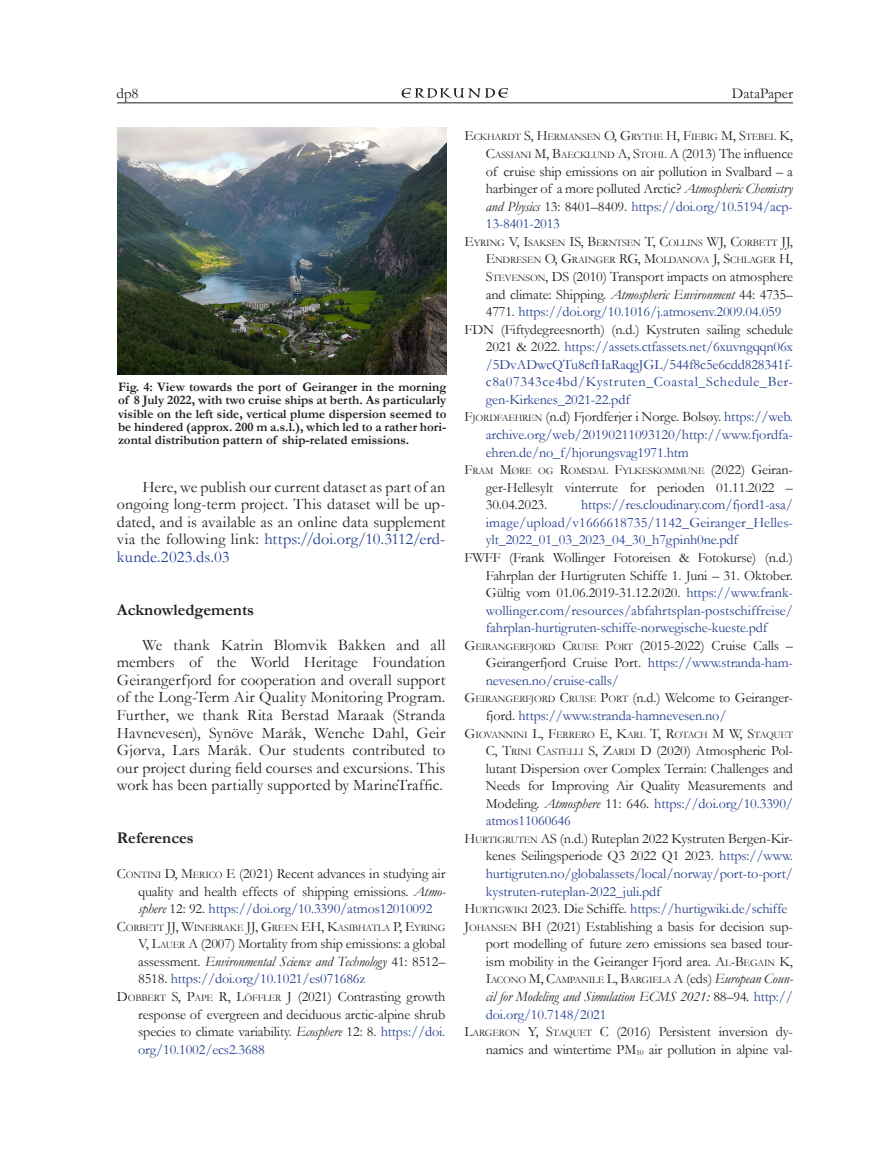
<style>
.page{position:relative;width:893px;height:1170px;background:#fff}
.page>*{position:absolute;margin:0;border:0;box-sizing:border-box;transform-origin:0 0}
.Fließtext{font:16.5px/17.5px "Garamond";letter-spacing:-.005em;color:#253f8e}
.EK_Überschriften{font:700 16.5px "Garamond";color:#231f20}
.Fließtext-2{font:16.05px/17.5px "Garamond";letter-spacing:.005em;color:#231f20;text-align:justify}
.t1{font:15px "Garamond";color:#231f20}
.References{font:14.25px/17.5px "Garamond";letter-spacing:-.01em;color:#231f20;text-align:justify}
.References-2{font:14.25px/17.5px "Garamond";letter-spacing:-.01em;color:#253f8e;text-align:justify}
.References-3{font:italic 14.25px/17.5px "Garamond";letter-spacing:-.01em;color:#231f20}
.EK_Abbildungsunterschriften{font:700 13.05px/13px "Garamond";color:#231f20;text-align:justify}
.References-4{font:10.05px/17.5px "Garamond";letter-spacing:-.015em;color:#231f20;text-align:right}
.s1{font-size:16.05px;color:#231f20}
.s2{font-style:inherit}
.s3{font-size:10.05px}
.s4{font-style:italic}
.s5{color:#253f8e}
.s6{font-size:14.25px}
.s7{color:#231f20}
.s8{font-size:10.05px;color:#231f20}
.s9{font-style:italic;font-size:14.25px}
.s10{font-style:normal}
.s11{font-style:normal;color:#253f8e}
</style>
<div class="page">
<hr style="left:117px;top:103px;width:676px;height:1px;background:#231f20">
<svg style="left:402px;top:88px;width:106px;height:10px"></svg>
<img style="left:118px;top:128px;width:328px;height:246px">
<p class="t1" style="left:116px;top:83px;width:24px">dp8</p>
<p class="t1" style="left:732px;top:83px;width:63px">DataPaper</p>
<p class="EK_Abbildungsunterschriften" style="left:118px;top:381px;width:330px">Fig. 4: View towards the port of Geiranger in the morning of 8 July 2022, with two cruise ships at berth. As particularly visible on the left side, vertical plume dispersion seemed to be hindered (approx. 200 m a.s.l.), which led to a rather hori&shy;zontal distribution pattern of ship-related emissions.</p>
<p class="Fließtext-2" style="left:117px;top:477px;width:330px;text-indent:26px">Here, we publish our current dataset as part of an ongoing long-term project. This dataset will be up&shy;dated, and is available as an online data supplement</p>
<p class="Fließtext" style="left:117px;top:530px;width:330px"><span class="s1">via the following link:</span> https://doi.org/10.3112/erd&shy;kunde.2023.ds.03</p>
<p class="EK_Überschriften" style="left:117px;top:598px;width:139px">Acknowledgements</p>
<p class="Fließtext-2" style="left:117px;top:635px;width:330px;text-indent:26px">We thank Katrin Blomvik Bakken and all members of the World Heritage Foundation Geirangerfjord for cooperation and overall support of the Long-Term Air Quality Monitoring Program.<br>Further, we thank Rita Berstad Maraak (Stranda Havnevesen), Synöve Maråk, Wenche Dahl, Geir Gjørva, Lars Maråk. Our students contributed to our project during field courses and excursions. This work has been partially supported by MarineTraffic.</p>
<p class="EK_Überschriften" style="left:117px;top:826px;width:78px">References</p>
<p class="References" style="left:138px;top:864px;width:309px;text-indent:-21px"><span class="s2">C</span><span class="s3">ONTINI</span> <span class="s2">D, M</span><span class="s3">ERICO</span> <span class="s2">E</span> (2021) Recent advances in studying air quality and health effects of shipping emissions. <span class="s4">Atmo&shy;sphere</span> 12: 92. <span class="s5">https://doi.org/10.3390/atmos12010092</span></p>
<p class="References-4" style="left:117px;top:918px;width:330px"><span class="s6">C</span>ORBETT <span class="s6">JJ,</span> <span class="s6">W</span>INEBRAKE <span class="s6">JJ,</span> <span class="s6">G</span>REEN <span class="s6">EH,</span> <span class="s6">K</span>ASIBHATLA <span class="s6">P,</span> <span class="s6">E</span>YRING</p>
<p class="References" style="left:138px;top:934px;width:309px">V, <span class="s2">L</span><span class="s3">AUER</span> A (2007) Mortality from ship emissions: a global assessment. <span class="s4">Environmental Science and Technology</span> 41: 8512– 8518. <span class="s5">https://doi.org/10.1021/es071686z</span></p>
<p class="References" style="left:138px;top:987px;width:309px;text-indent:-21px"><span class="s2">D</span><span class="s3">OBBERT</span> <span class="s2">S</span>, <span class="s2">P</span><span class="s3">APE</span> <span class="s2">R</span>, <span class="s2">L</span><span class="s3">ÖFFLER</span> <span class="s2">J</span> (2021) Contrasting growth response of evergreen and deciduous arctic-alpine shrub species to climate variability. <span class="s4">Ecosphere</span> 12: 8. <span class="s5">https://doi. org/10.1002/ecs2.3688</span></p>
<p class="References-4" style="left:465px;top:128px;width:330px"><span class="s6">E</span>CKHARDT <span class="s6">S, H</span>ERMANSEN <span class="s6">O, G</span>RYTHE <span class="s6">H, F</span>IEBIG <span class="s6">M, S</span>TEBEL <span class="s6">K,<br>C</span>ASSIANI <span class="s6">M, B</span>AECKLUND <span class="s6">A, S</span>TOHL <span class="s6">A (</span><span class="s6">2013) The influence</span></p>
<p class="References" style="left:486px;top:162px;width:309px">of cruise ship emissions on air pollution in Svalbard – a harbinger of a more polluted Arctic? <span class="s4">Atmospheric Chemistry and Physics</span> 13: 8401–8409. <span class="s5">https://doi.org/10.5194/acp-13-8401-2013</span></p>
<p class="References-4" style="left:465px;top:234px;width:330px"><span class="s6">E</span>YRING <span class="s6">V,</span> <span class="s6">I</span>SAKSEN <span class="s6">IS,</span> <span class="s6">B</span>ERNTSEN <span class="s6">T,</span> <span class="s6">C</span>OLLINS <span class="s6">WJ,</span> <span class="s6">C</span>ORBETT <span class="s6">JJ,<br></span><span class="s6">E</span>NDRESEN <span class="s6">O,</span> <span class="s6">G</span>RAINGER <span class="s6">RG,</span> <span class="s6">M</span>OLDANOVA <span class="s6">J,</span> <span class="s6">S</span>CHLAGER <span class="s6">H,</span></p>
<p class="References" style="left:486px;top:267px;width:309px"><span class="s2">S</span><span class="s3">TEVENSON</span>, DS (2010) Transport impacts on atmosphere and climate: Shipping. <span class="s4">Atmospheric Environment</span> 44: 4735– 4771. <span class="s5">https://doi.org/10.1016/j.atmosenv.2009.04.059</span></p>
<p class="References-2" style="left:486px;top:320px;width:309px;text-indent:-21px"><span class="s7">FDN</span> <span class="s7">(Fiftydegreesnorth) (n.d.) Kystruten sailing schedule 2021 &amp; 2022.</span> https://assets.ctfassets.net/6xuvngqqn06x /5DvADwcQTu8cfHaRaqgJGL/544f8c5e6cdd828341f&shy;c8a07343ce4bd/Kystruten_Coastal_Schedule_Ber&shy;gen-Kirkenes_2021-22.pdf</p>
<p class="References-2" style="left:486px;top:408px;width:309px;text-indent:-21px"><span class="s7">F</span><span class="s8">JORDFAEHREN</span> <span class="s7">(n.d) Fjordferjer i Norge. Bolsøy.</span> https://web. archive.org/web/20190211093120/http://www.fjordfa&shy;ehren.de/no_f/hjorungsvag1971.htm</p>
<p class="References-4" style="left:465px;top:462px;width:330px"><span class="s6">F</span>RAM <span class="s6">M</span>ØRE OG <span class="s6">R</span>OMSDAL <span class="s6">F</span>YLKESKOMMUNE <span class="s6">(2022) Geiran-</span></p>
<p class="References" style="left:486px;top:478px;width:309px">ger-Hellesylt vinterrute for perioden 01.11.2022 –<br>30.04.2023.</p>
<p class="References-2" style="left:486px;top:495px;width:309px;text-indent:95px">https://res.cloudinary.com/fjord1-asa/ image/upload/v1666618735/1142_Geiranger_Helles&shy;ylt_2022_01_03_2023_04_30_h7gpinh0ne.pdf</p>
<p class="References-2" style="left:486px;top:548px;width:309px;text-indent:-21px"><span class="s7">FWFF</span> <span class="s7">(Frank Wollinger Fotoreisen &amp; Fotokurse) (n.d.)<br>Fahrplan der Hurtigruten Schiffe 1. Juni – 31. Oktober.<br>Gültig vom 01.06.2019-31.12.2020.</span> https://www.frank&shy;wollinger.com/resources/abfahrtsplan-postschiffreise/ fahrplan-hurtigruten-schiffe-norwegische-kueste.pdf</p>
<p class="References-4" style="left:465px;top:637px;width:330px"><span class="s6">G</span>EIRANGERFJORD <span class="s6">C</span>RUISE <span class="s6">P</span>ORT <span class="s6">(2015-</span><span class="s6">2022) Cruise Calls –</span></p>
<p class="References-2" style="left:486px;top:653px;width:309px"><span class="s7">Geirangerfjord Cruise Port.</span> https://www.stranda-ham&shy;nevesen.no/cruise-calls/</p>
<p class="References-2" style="left:486px;top:688px;width:309px;text-indent:-21px"><span class="s7">G</span><span class="s8">EIRANGERFJORD</span> <span class="s7">C</span><span class="s8">RUISE</span> <span class="s7">P</span><span class="s8">ORT</span> <span class="s7">(n.d.) Welcome to Geiranger&shy;fjord.</span> https://www.stranda-hamnevesen.no/</p>
<p class="References-4" style="left:465px;top:725px;width:330px"><span class="s6">G</span>IOVANNINI <span class="s6">L, F</span>ERRERO <span class="s6">E, K</span>ARL <span class="s6">T, R</span>OTACH <span class="s6">M W, S</span>TAQUET</p>
<p class="References" style="left:486px;top:741px;width:309px"><span class="s2">C, T</span><span class="s3">RINI</span> <span class="s2">C</span><span class="s3">ASTELLI</span> <span class="s2">S, Z</span><span class="s3">ARDI</span> <span class="s2">D (</span>2020) Atmospheric Pol&shy;lutant Dispersion over Complex Terrain: Challenges and Needs for Improving Air Quality Measurements and Modeling. <span class="s4">Atmosphere</span> 11: 646. <span class="s5">https://doi.org/10.3390/ atmos11060646</span></p>
<p class="References-2" style="left:486px;top:829px;width:309px;text-indent:-21px"><span class="s7">H</span><span class="s8">URTIGRUTEN</span> <span class="s7">AS (</span><span class="s7">n.d.) Ruteplan 2022 Kystruten Bergen-Kir&shy;kenes Seilingsperiode Q3 2022 Q1 2023.</span> https://www. hurtigruten.no/globalassets/local/norway/port-to-port/ kystruten-ruteplan-2022_juli.pdf</p>
<p class="References-2" style="left:465px;top:899px;width:324px"><span class="s7">H</span><span class="s8">URTIGWIKI</span> <span class="s7">2023. Die Schiffe.</span> https://hurtigwiki.de/schiffe</p>
<p class="References" style="left:486px;top:917px;width:309px;text-indent:-21px"><span class="s2">J</span><span class="s3">OHANSEN</span> BH (2021) Establishing a basis for decision sup&shy;port modelling of future zero emissions sea based tour&shy;ism mobility in the Geiranger Fjord area. <span class="s2">A</span><span class="s3">L</span><span class="s2">-B</span><span class="s3">EGAIN</span> <span class="s2">K,</span></p>
<p class="References-4" style="left:486px;top:971px;width:309px"><span class="s6">I</span>ACONO <span class="s6">M, C</span>AMPANILE <span class="s6">L, B</span>ARGIELA <span class="s6">A</span> <span class="s6">(eds)</span> <span class="s9">European Coun-</span></p>
<p class="References-3" style="left:486px;top:987px;width:309px">cil for Modeling and Simulation ECMS 2021: <span class="s10">88–94</span>. <span class="s11">http:// doi.org/10.7148/2021</span></p>
<p class="References" style="left:465px;top:1022px;width:330px;text-align:right"><span class="s2">L</span><span class="s3">ARGERON</span> <span class="s2">Y, S</span><span class="s3">TAQUET</span> <span class="s2">C (</span>2016) Persistent inversion dy&shy;namics and wintertime PM<sub>10</sub> air pollution in alpine val-</p>
</div>
